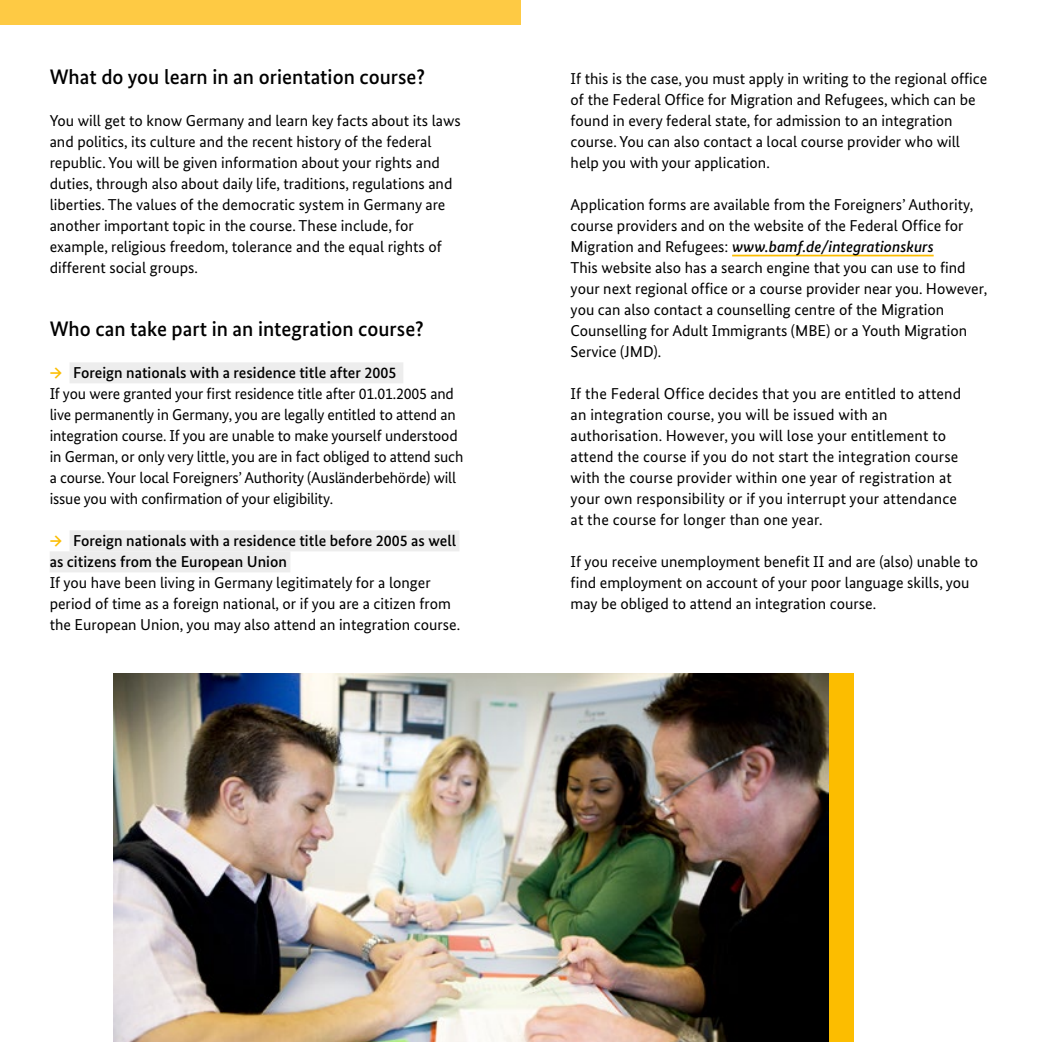
<style>
.page{position:relative;width:1037px;height:1042px;background:#fff}
.page>*{position:absolute;margin:0;border:0;box-sizing:border-box;transform-origin:0 0}
.t1{font:500 21px "Bundes Sans";color:#000}
.t2{font:15.75px/21px "Bundes Sans";color:#000}
.t3{font:500 15.75px/21px "Bundes Sans";color:#000}
.s1{font-weight:700;color:#fcbd00}
.s2{font-weight:500;font-style:italic}
</style>
<div class="page">
<div style="left:70px;top:362px;width:333px;height:21px;background:#ededed"></div>
<div style="left:70px;top:530px;width:389px;height:21px;background:#ededed"></div>
<div style="left:50px;top:551px;width:240px;height:21px;background:#ededed"></div>
<div style="left:0;top:0;width:521px;height:25px;background:#feca44"></div>
<img style="left:114px;top:673px;width:715px;height:369px">
<div style="left:829px;top:673px;width:24px;height:369px;background:#fcbd00"></div>
<hr style="left:732px;top:255px;width:201px;height:1px;background:#fcbd00">
<h2 class="t1" style="left:50px;top:64px;width:377px">What do you learn in an orientation course?</h2>
<p class="t2" style="left:50px;top:110px;width:413px">You will get to know Germany and learn key facts about its laws and politics, its culture and the recent history of the federal republic. You will be given information about your rights and duties, through also about daily life, traditions, regulations and liberties. The values of the democratic system in Germany are another important topic in the course. These include, for example, religious freedom, tolerance and the equal rights of different social groups.</p>
<h2 class="t1" style="left:50px;top:316px;width:376px">Who can take part in an integration course?</h2>
<p class="t3" style="left:50px;top:362px;width:348px"><span class="s1">→</span> Foreign nationals with a residence title after 2005</p>
<p class="t2" style="left:50px;top:383px;width:415px">If you were granted your first residence title after 01.01.2005 and live permanently in Germany, you are legally entitled to attend an integration course. If you are unable to make yourself understood in German, or only very little, you are in fact obliged to attend such a course. Your local Foreigners’ Authority (Ausländerbehörde) will issue you with confirmation of your eligibility.</p>
<p class="t3" style="left:50px;top:530px;width:408px"><span class="s1">→</span> Foreign nationals with a residence title before 2005 as well as citizens from the European Union</p>
<p class="t2" style="left:50px;top:572px;width:412px">If you have been living in Germany legitimately for a longer period of time as a foreign national, or if you are a citizen from the European Union, you may also attend an integration course.</p>
<p class="t2" style="left:570px;top:68px;width:418px">If this is the case, you must apply in writing to the regional office of the Federal Office for Migration and Refugees, which can be found in every federal state, for admission to an integration course. You can also contact a local course provider who will help you with your application.</p>
<p class="t2" style="left:570px;top:194px;width:418px">Application forms are available from the Foreigners’ Authority, course providers and on the website of the Federal Office for Migration and Refugees: <span class="s2">www.bamf.de/integrationskurs<br></span>This website also has a search engine that you can use to find your next regional office or a course provider near you. However, you can also contact a counselling centre of the Migration Counselling for Adult Immigrants (MBE) or a Youth Migration Service (JMD).</p>
<p class="t2" style="left:570px;top:383px;width:392px">If the Federal Office decides that you are entitled to attend an integration course, you will be issued with an authorisation. However, you will lose your entitlement to attend the course if you do not start the integration course with the course provider within one year of registration at your own responsibility or if you interrupt your attendance at the course for longer than one year.</p>
<p class="t2" style="left:570px;top:551px;width:409px">If you receive unemployment benefit II and are (also) unable to find employment on account of your poor language skills, you may be obliged to attend an integration course.</p>
</div>
